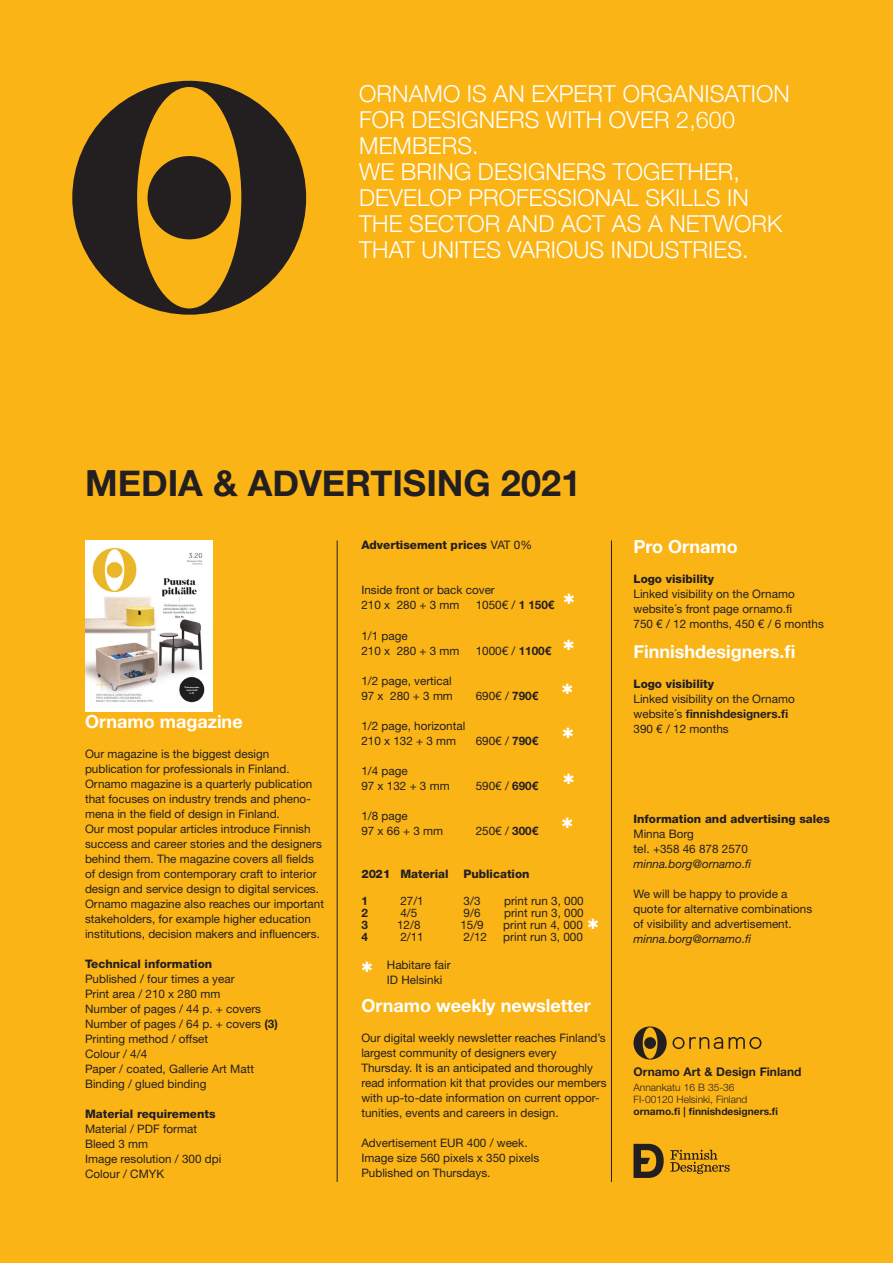
<style>
.page{position:relative;width:893px;height:1263px;background:#fff}
.page>*{position:absolute;margin:0;border:0;box-sizing:border-box;transform-origin:0 0}
.t1{font:700 36px "Helvetica Neue";color:#231f20}
.t2{font:300 23.25px/26px "Helvetica Neue LT";letter-spacing:.005em;color:#fff}
.t3{font:700 18px "Helvetica Neue";color:#fff}
.t4{font:700 18px "Helvetica Neue LT Std";color:#fff}
.t5{font:700 12px "Helvetica Neue LT Std";color:#231f20}
.t6{font:11.7px/15px "Helvetica Neue LT Std";color:#231f20}
.t7{font:800 11.7px "Helvetica Neue LT Std";color:#231f20}
.t8{font:italic 11.7px "Helvetica Neue LT Std";color:#231f20}
.t9{font:700 11.7px "Helvetica Neue LT Std";color:#231f20}
.t10{font:300 10.2px "Helvetica Neue LT Std";color:#231f20}
.t11{font:700 10.2px "Helvetica Neue LT Std";color:#231f20}
.s1{font-weight:700}
.s2{font-weight:400}
.s3{font-size:12px}
</style>
<div class="page">
<div style="left:1px;top:0;width:892px;height:1263px;background:#fbb416"></div>
<svg style="left:633px;top:1026px;width:128px;height:33px"></svg>
<svg style="left:72px;top:81px;width:234px;height:234px;fill:#231f20"></svg>
<hr style="left:337px;top:540px;width:1px;height:642px;background:#231f20">
<hr style="left:611px;top:540px;width:1px;height:642px;background:#231f20">
<svg style="left:633px;top:1144px;width:97px;height:34px"></svg>
<img style="left:85px;top:541px;width:128px;height:170px">
<p class="t2" style="left:359px;top:80px;width:432px">ORNAMO IS AN EXPERT ORGANISATION<br>FOR DESIGNERS WITH OVER 2,600<br>MEMBERS.</p>
<p class="t2" style="left:359px;top:158px;width:424px">WE BRING DESIGNERS TOGETHER,<br>DEVELOP PROFESSIONAL SKILLS IN<br>THE SECTOR AND ACT AS A NETWORK<br>THAT UNITES VARIOUS INDUSTRIES.</p>
<p class="t1" style="left:85px;top:455px;width:497px">MEDIA &amp; ADVERTISING 2021</p>
<p class="t3" style="left:85px;top:707px;width:159px">Ornamo magazine</p>
<p class="t6" style="left:85px;top:746px;width:241px">Our magazine is the biggest design publication for professionals in Finland.<br>Ornamo magazine is a quarterly publication that focuses on industry trends and pheno&shy;mena in the field of design in Finland.<br>Our most popular articles introduce Finnish success and career stories and the designers behind them. The magazine covers all fields of design from contemporary craft to interior design and service design to digital services.<br>Ornamo magazine also reaches our important stakeholders, for example higher education institutions, decision makers and influencers.</p>
<p class="t7" style="left:85px;top:957px;width:129px">Technical information</p>
<p class="t6" style="left:85px;top:971px;width:151px">Published / four times a year</p>
<p class="t6" style="left:85px;top:986px;width:137px">Print area / 210 x 280 mm</p>
<p class="t6" style="left:85px;top:1001px;width:194px">Number of pages / 44 p. + covers<br>Number of pages / 64 p. + covers <span class="s1">(3)</span></p>
<p class="t6" style="left:85px;top:1031px;width:125px">Printing method / offset</p>
<p class="t6" style="left:85px;top:1046px;width:64px">Colour / 4/4</p>
<p class="t6" style="left:85px;top:1061px;width:171px">Paper / coated, Gallerie Art Matt</p>
<p class="t6" style="left:85px;top:1076px;width:123px">Binding / glued binding</p>
<p class="t7" style="left:85px;top:1107px;width:132px">Material requirements</p>
<p class="t6" style="left:85px;top:1121px;width:114px">Material / PDF format</p>
<p class="t6" style="left:85px;top:1136px;width:65px">Bleed 3 mm</p>
<p class="t6" style="left:85px;top:1151px;width:138px">Image resolution / 300 dpi</p>
<p class="t6" style="left:85px;top:1166px;width:81px">Colour / CMYK</p>
<p class="t7" style="left:361px;top:538px;width:172px">Advertisement prices <span class="s2">VAT 0%</span></p>
<p class="t6" style="left:361px;top:583px;width:135px">Inside front or back cover<br>210 x 280 + 3 mm</p>
<p class="t6" style="left:476px;top:598px;width:80px">1050€ / <span class="s1">1 150€</span></p>
<p class="t6" style="left:361px;top:628px;width:48px">1/1 page</p>
<p class="t6" style="left:361px;top:643px;width:100px">210 x 280 + 3 mm</p>
<p class="t6" style="left:476px;top:643px;width:77px">1000€ / <span class="s1">1100€</span></p>
<p class="t6" style="left:361px;top:673px;width:92px">1/2 page, vertical</p>
<p class="t6" style="left:361px;top:688px;width:93px">97 x 280 + 3 mm</p>
<p class="t6" style="left:476px;top:688px;width:64px">690€ / <span class="s1">790€</span></p>
<p class="t6" style="left:361px;top:718px;width:106px">1/2 page, horizontal</p>
<p class="t6" style="left:361px;top:733px;width:96px">210 x 132 + 3 mm</p>
<p class="t6" style="left:476px;top:733px;width:64px">690€ / <span class="s1">790€</span></p>
<p class="t6" style="left:361px;top:763px;width:48px">1/4 page</p>
<p class="t6" style="left:361px;top:778px;width:90px">97 x 132 + 3 mm</p>
<p class="t6" style="left:476px;top:778px;width:64px">590€ / <span class="s1">690€</span></p>
<p class="t6" style="left:361px;top:808px;width:48px">1/8 page</p>
<p class="t6" style="left:361px;top:823px;width:83px">97 x 66 + 3 mm</p>
<p class="t6" style="left:476px;top:823px;width:64px">250€ / <span class="s1">300€</span></p>
<p class="t7" style="left:361px;top:866px;width:89px">2021 Material</p>
<p class="t7" style="left:463px;top:866px;width:68px">Publication</p>
<p class="t9" style="left:361px;top:893px;width:8px">1</p>
<p class="t6" style="left:400px;top:893px;width:25px">27/1</p>
<p class="t6" style="left:464px;top:893px;width:18px">3/3</p>
<p class="t6" style="left:504px;top:893px;width:81px">print run 3, 000</p>
<p class="t9" style="left:361px;top:905px;width:8px">2</p>
<p class="t6" style="left:400px;top:905px;width:18px">4/5</p>
<p class="t6" style="left:464px;top:905px;width:18px">9/6</p>
<p class="t6" style="left:504px;top:905px;width:81px">print run 3, 000</p>
<p class="t9" style="left:361px;top:917px;width:8px">3</p>
<p class="t6" style="left:397px;top:917px;width:25px">12/8</p>
<p class="t6" style="left:460px;top:917px;width:25px">15/9</p>
<p class="t6" style="left:503px;top:917px;width:81px">print run 4, 000</p>
<p class="t9" style="left:361px;top:929px;width:8px">4</p>
<p class="t6" style="left:400px;top:929px;width:25px">2/11</p>
<p class="t6" style="left:464px;top:929px;width:25px">2/12</p>
<p class="t6" style="left:503px;top:929px;width:81px">print run 3, 000</p>
<p class="t6" style="left:387px;top:957px;width:65px">Habitare fair</p>
<p class="t6" style="left:387px;top:972px;width:57px">ID Helsinki</p>
<p class="t4" style="left:361px;top:995px;width:231px">Ornamo weekly newsletter</p>
<p class="t6" style="left:361px;top:1030px;width:247px">Our digital weekly newsletter reaches Finland’s largest community of designers every Thursday. It is an anticipated and thoroughly read information kit that provides our members with up-to-date information on current oppor&shy;tunities, events and careers in design.</p>
<p class="t6" style="left:361px;top:1135px;width:168px">Advertisement EUR 400 / week.</p>
<p class="t6" style="left:361px;top:1150px;width:179px">Image size 560 pixels x 350 pixels</p>
<p class="t6" style="left:361px;top:1165px;width:131px">Published on Thursdays.</p>
<p class="t3" style="left:633px;top:533px;width:106px">Pro Ornamo</p>
<p class="t7" style="left:633px;top:572px;width:82px">Logo visibility</p>
<p class="t6" style="left:633px;top:586px;width:163px">Linked visibility on the Ornamo website´s front page ornamo.fi</p>
<p class="t6" style="left:633px;top:616px;width:192px">750 € / 12 months, 450 € / 6 months</p>
<p class="t3" style="left:633px;top:638px;width:163px">Finnishdesigners.fi</p>
<p class="t7" style="left:633px;top:677px;width:82px">Logo visibility</p>
<p class="t6" style="left:633px;top:691px;width:163px">Linked visibility on the Ornamo website´s <span class="s1">finnishdesigners.fi</span></p>
<p class="t6" style="left:633px;top:721px;width:97px">390 € / 12 months</p>
<p class="t7" style="left:633px;top:812px;width:198px">Information and advertising sales</p>
<p class="t6" style="left:633px;top:826px;width:62px">Minna Borg</p>
<p class="t6" style="left:633px;top:841px;width:116px"><span class="s3">tel.</span> +358 46 878 2570</p>
<p class="t8" style="left:633px;top:857px;width:119px">minna.borg@ornamo.fi</p>
<p class="t6" style="left:633px;top:886px;width:180px">We will be happy to provide a quote for alternative combinations of visibility and advertisement.</p>
<p class="t8" style="left:633px;top:932px;width:119px">minna.borg@ornamo.fi</p>
<p class="t5" style="left:633px;top:1064px;width:169px">Ornamo Art &amp; Design Finland</p>
<p class="t10" style="left:633px;top:1081px;width:103px">Annankatu 16 B 35-36</p>
<p class="t10" style="left:633px;top:1093px;width:115px">FI-00120 Helsinki, Finland</p>
<p class="t11" style="left:633px;top:1105px;width:146px">ornamo.fi | finnishdesigners.fi</p>
</div>
